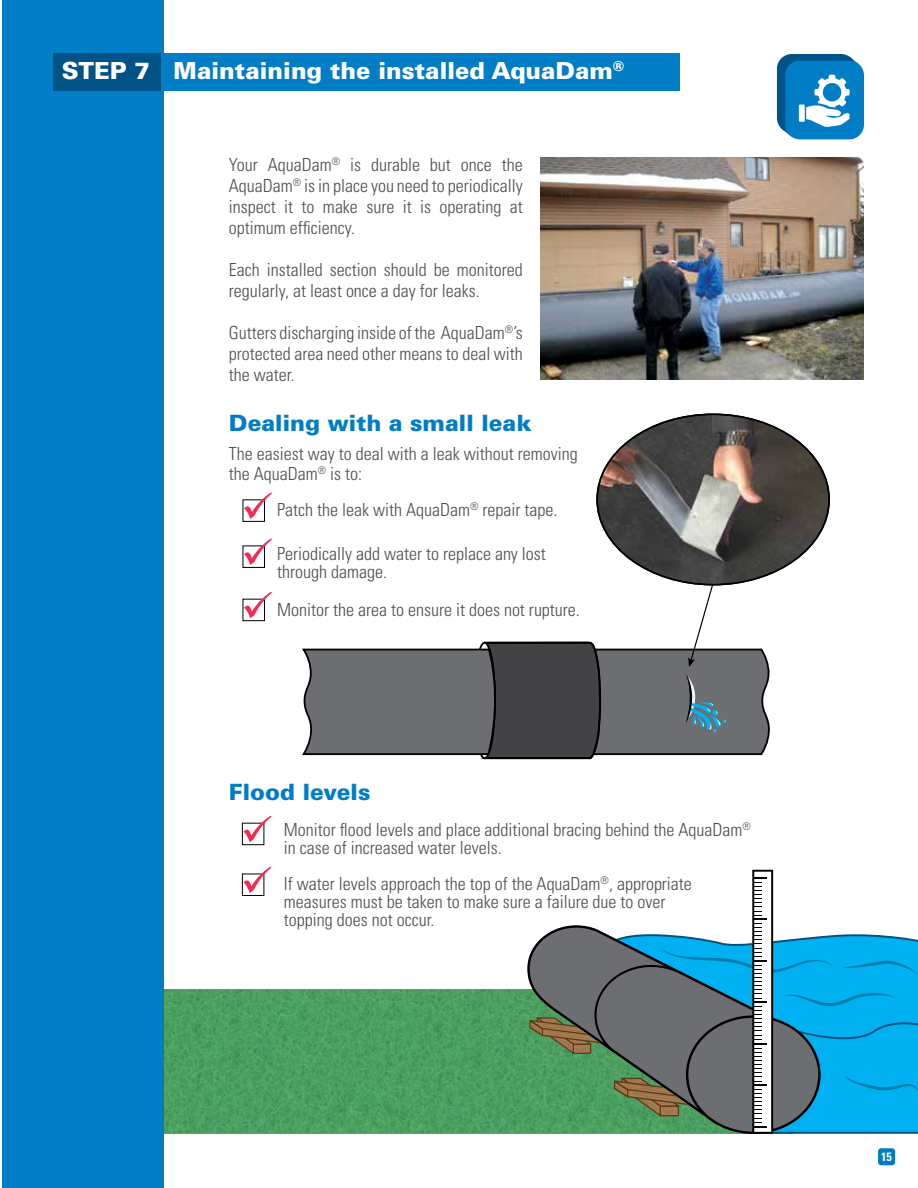
<style>
.page{position:relative;width:918px;height:1188px;background:#fff}
.page>*{position:absolute;margin:0;border:0;box-sizing:border-box;transform-origin:0 0}
.t1{font:900 23.4px "Univers LT Std";color:#fff}
.t2{font:900 22.5px "Univers LT Std";color:#007dc5}
.t3{font:300 condensed 18px/21px "Univers LT Std";color:#4d4d4f}
.t4{font:700 condensed 12px "Univers LT Std";color:#fff}
</style>
<div class="page">
<img style="left:597px;top:414px;width:232px;height:170px">
<img style="left:164px;top:990px;width:365px;height:143px">
<svg style="left:529px;top:870px;width:389px;height:264px"></svg>
<div style="left:777px;top:54px;width:79px;height:79px;background:#005287;border-radius:15px"></div>
<svg style="left:781px;top:128px;width:10px;height:9px"></svg>
<svg style="left:849px;top:56px;width:9px;height:8px"></svg>
<div style="left:785px;top:61px;width:79px;height:78px;background:#007dc5;border-radius:15px"></div>
<svg style="left:799px;top:75px;width:51px;height:52px"></svg>
<div style="left:2px;top:0;width:162px;height:1188px;background:#007dc5"></div>
<div style="left:49px;top:54px;width:631px;height:37px;background:#007dc5"></div>
<div style="left:54px;top:54px;width:107px;height:37px;background:#005287"></div>
<img style="left:540px;top:158px;width:324px;height:222px">
<div style="left:242px;top:823px;width:22px;height:22px;border:1px solid #000"></div>
<svg style="left:244px;top:816px;width:27px;height:26px"></svg>
<div style="left:243px;top:499px;width:22px;height:23px;border:1px solid #000"></div>
<svg style="left:244px;top:492px;width:28px;height:27px"></svg>
<div style="left:243px;top:545px;width:22px;height:23px;border:1px solid #000"></div>
<svg style="left:244px;top:539px;width:28px;height:26px"></svg>
<div style="left:243px;top:599px;width:22px;height:22px;border:1px solid #000"></div>
<svg style="left:244px;top:592px;width:28px;height:26px"></svg>
<div style="left:242px;top:874px;width:22px;height:22px;border:1px solid #000"></div>
<svg style="left:244px;top:867px;width:27px;height:26px"></svg>
<svg style="left:302px;top:584px;width:468px;height:176px"></svg>
<div style="left:878px;top:1148px;width:17px;height:17px;background:#007dc5;border-radius:3px"></div>
<p class="t1" style="left:62px;top:56px;width:563px">STEP 7 Maintaining the installed AquaDam<sup>®</sup></p>
<p class="t3" style="left:229px;top:154px;width:295px;text-align:justify">Your AquaDam<sup>®</sup> is durable but once the AquaDam<sup>®</sup> is in place you need to periodically inspect it to make sure it is operating at optimum efficiency.</p>
<p class="t3" style="left:229px;top:259px;width:295px">Each installed section should be monitored regularly, at least once a day for leaks.</p>
<p class="t3" style="left:229px;top:322px;width:295px;text-align:justify">Gutters discharging inside of the AquaDam<sup>®</sup>’s protected area need other means to deal with the water.</p>
<p class="t2" style="left:229px;top:409px;width:304px">Dealing with a small leak</p>
<p class="t3" style="left:229px;top:444px;width:350px;line-height:19.5px">The easiest way to deal with a leak without removing the AquaDam<sup>®</sup> is to:</p>
<p class="t3" style="left:277px;top:499px;width:282px">Patch the leak with AquaDam<sup>®</sup> repair tape.</p>
<p class="t3" style="left:277px;top:545px;width:270px;line-height:18px">Periodically add water to replace any lost through damage.</p>
<p class="t3" style="left:277px;top:599px;width:304px">Monitor the area to ensure it does not rupture.</p>
<p class="t2" style="left:229px;top:778px;width:143px">Flood levels</p>
<p class="t3" style="left:284px;top:820px;width:469px;line-height:18px">Monitor flood levels and place additional bracing behind the AquaDam<sup>® </sup>in case of increased water levels.</p>
<p class="t3" style="left:284px;top:874px;width:410px;line-height:18px">If water levels approach the top of the AquaDam<sup>®</sup>, appropriate measures must be taken to make sure a failure due to over topping does not occur.</p>
<p class="t4" style="left:881px;top:1149px;width:12px">15</p>
</div>
